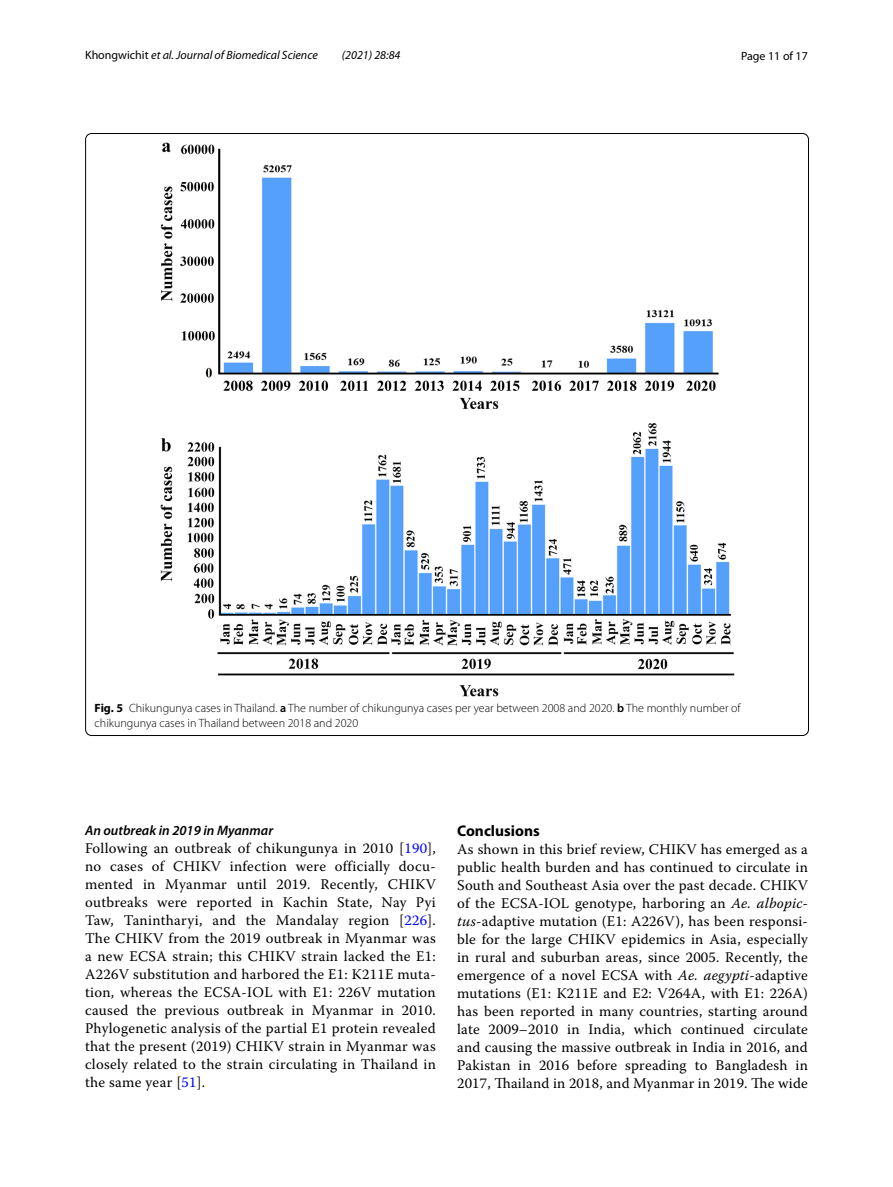
<style>
.page{position:relative;width:893px;height:1187px;background:#fff}
.page>*{position:absolute;margin:0;border:0;box-sizing:border-box;transform-origin:0 0}
.t1{font:700 15.45px "Myriad Pro";color:#000}
.t2{font:14.7px/18px "Warnock Pro";letter-spacing:.015em;color:#000;text-align:justify}
.t3{font:italic 600 13.8px "Myriad Pro";color:#000}
.t4{font:300 12px/15px "Myriad Pro";color:#000}
.t5{font:italic 12px "Myriad Pro";color:#000}
.t6{font:12px "Myriad Pro";color:#000}
.s1{font-style:normal}
.s2{font-weight:700}
.s3{font-weight:600}
.s4{color:#00f}
.s5{font-style:italic}
</style>
<div class="page">
<img style="left:160px;top:142px;width:574px;height:554px">
<p class="t5" style="left:85px;top:48px;width:234px"><span class="s1">Khongwichit</span> et al. Journal of Biomedical Science</p>
<p class="t5" style="left:342px;top:48px;width:60px">(2021) 28:84</p>
<p class="t6" style="left:741px;top:48px;width:68px">Page 11 of 17</p>
<p class="t4" style="left:95px;top:700px;width:648px"><span class="s2">Fig. 5</span> Chikungunya cases in Thailand. <span class="s3">a</span> The number of chikungunya cases per year between 2008 and 2020. <span class="s3">b</span> The monthly number of chikungunya cases in Thailand between 2018 and 2020</p>
<p class="t3" style="left:85px;top:821px;width:190px">An outbreak in 2019 in Myanmar</p>
<p class="t2" style="left:85px;top:838px;width:352px">Following an outbreak of chikungunya in 2010 [<span class="s4">190</span>], no cases of CHIKV infection were officially docu&shy;mented in Myanmar until 2019. Recently, CHIKV outbreaks were reported in Kachin State, Nay Pyi Taw, Tanintharyi, and the Mandalay region [<span class="s4">226</span>].<br>The CHIKV from the 2019 outbreak in Myanmar was a new ECSA strain; this CHIKV strain lacked the E1:<br>A226V substitution and harbored the E1: K211E muta&shy;tion, whereas the ECSA-IOL with E1: 226V mutation caused the previous outbreak in Myanmar in 2010.<br>Phylogenetic analysis of the partial E1 protein revealed that the present (2019) CHIKV strain in Myanmar was closely related to the strain circulating in Thailand in the same year [<span class="s4">51</span>].</p>
<p class="t1" style="left:457px;top:820px;width:84px">Conclusions</p>
<p class="t2" style="left:457px;top:839px;width:352px">As shown in this brief review, CHIKV has emerged as a public health burden and has continued to circulate in South and Southeast Asia over the past decade. CHIKV of the ECSA-IOL genotype, harboring an <span class="s5">Ae. albopic&shy;tus</span>-adaptive mutation (E1: A226V), has been responsi&shy;ble for the large CHIKV epidemics in Asia, especially in rural and suburban areas, since 2005. Recently, the emergence of a novel ECSA with <span class="s5">Ae. aegypti</span>-adaptive mutations (E1: K211E and E2: V264A, with E1: 226A) has been reported in many countries, starting around late 2009–2010 in India, which continued circulate and causing the massive outbreak in India in 2016, and Pakistan in 2016 before spreading to Bangladesh in 2017, Thailand in 2018, and Myanmar in 2019. The wide</p>
</div>
